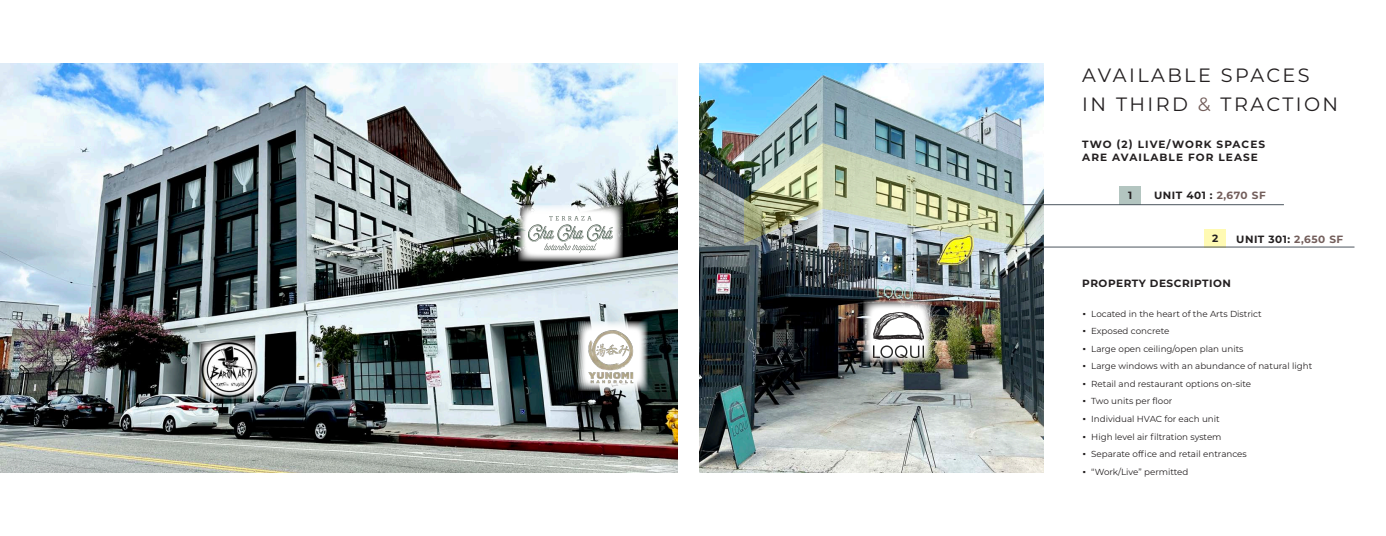
<style>
.page{position:relative;width:1386px;height:536px;background:#fff}
.page>*{position:absolute;margin:0;border:0;box-sizing:border-box;transform-origin:0 0}
.Heading_3{font:19.25px "Montserrat";letter-spacing:.125em;color:#231f20}
.t1{font:700 10.5px "Montserrat";letter-spacing:.05em;color:#231f20}
.t2{font:700 10.5px "Montserrat";letter-spacing:.095em;color:#231f20}
.t3{font:700 10.5px "Montserrat";letter-spacing:.1em;color:#231f20}
.t4{font:8.75px "Montserrat";color:#231f20}
.s1{color:#735e5b}
.s2{font-family:"Bio Sans";font-weight:600}
</style>
<div class="page">
<img style="left:0;top:63px;width:677px;height:409px">
<img style="left:199px;top:339px;width:60px;height:60px">
<svg style="left:578px;top:321px;width:70px;height:69px"></svg>
<img style="left:582px;top:327px;width:59px;height:59px">
<svg style="left:518px;top:204px;width:105px;height:57px"></svg>
<img style="left:529px;top:216px;width:84px;height:36px">
<svg style="left:456px;top:191px;width:70px;height:50px;background:#8e9d9b"></svg>
<div style="left:1120px;top:186px;width:21px;height:18px;background:#b3c5c0"></div>
<div style="left:1205px;top:229px;width:21px;height:18px;background:#fffab3"></div>
<img style="left:700px;top:63px;width:344px;height:409px">
<img style="left:744px;top:76px;width:278px;height:67px">
<img style="left:744px;top:143px;width:280px;height:104px">
<hr style="left:1022px;top:204px;width:262px;height:1px;background:#4b555e">
<hr style="left:1022px;top:247px;width:333px;height:1px;background:#4b555e">
<svg style="left:863px;top:300px;width:69px;height:62px"></svg>
<img style="left:874px;top:312px;width:50px;height:45px">
<p class="Heading_3" style="left:1082px;top:62px;width:229px">AVAILABLE SPACES</p>
<p class="Heading_3" style="left:1082px;top:91px;width:258px">IN THIRD <span class="s1">&amp;</span> TRACTION</p>
<p class="t2" style="left:1082px;top:137px;width:184px">TWO (2) LIVE/WORK SPACES</p>
<p class="t3" style="left:1082px;top:149px;width:177px">ARE AVAILABLE FOR LEASE</p>
<p class="t1" style="left:1128px;top:188px;width:6px">1</p>
<p class="t1" style="left:1154px;top:188px;width:113px">UNIT 401 : <span class="s1">2,670 SF</span></p>
<p class="t1" style="left:1212px;top:230px;width:8px">2</p>
<p class="t1" style="left:1236px;top:231px;width:109px">UNIT 301: <span class="s1">2,650 SF</span></p>
<p class="t1" style="left:1082px;top:275px;width:150px">PROPERTY DESCRIPTION</p>
<p class="t4" style="left:1082px;top:308px;width:181px"><span class="s2">•</span> Located in the heart of the Arts District</p>
<p class="t4" style="left:1082px;top:325px;width:89px"><span class="s2">•</span> Exposed concrete</p>
<p class="t4" style="left:1082px;top:343px;width:163px"><span class="s2">•</span> Large open ceiling/open plan units</p>
<p class="t4" style="left:1082px;top:360px;width:232px"><span class="s2">•</span> Large windows with an abundance of natural light</p>
<p class="t4" style="left:1082px;top:378px;width:170px"><span class="s2">•</span> Retail and restaurant options on-site</p>
<p class="t4" style="left:1082px;top:395px;width:92px"><span class="s2">•</span> Two units per floor</p>
<p class="t4" style="left:1082px;top:413px;width:139px"><span class="s2">•</span> Individual HVAC for each unit</p>
<p class="t4" style="left:1082px;top:430px;width:141px"><span class="s2">•</span> High level air filtration system</p>
<p class="t4" style="left:1082px;top:448px;width:166px"><span class="s2">•</span> Separate office and retail entrances</p>
<p class="t4" style="left:1082px;top:465px;width:108px"><span class="s2">•</span> “Work/Live” permitted</p>
</div>
